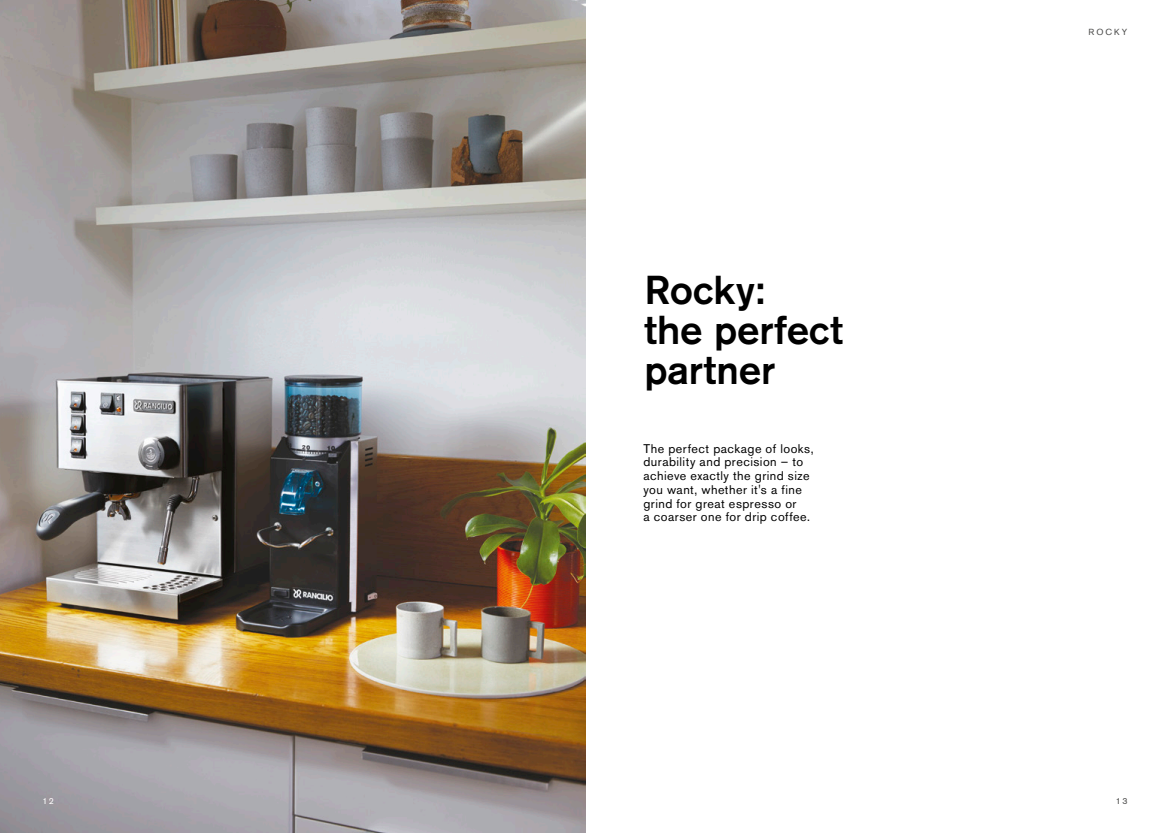
<style>
.page{position:relative;width:1170px;height:833px;background:#fff}
.page>*{position:absolute;margin:0;border:0;box-sizing:border-box;transform-origin:0 0}
.Titles{font:500 40px "Akzidenz Grotesk BQ";letter-spacing:-.005em;color:#000}
.Body_Copy{font:12.5px/13.8px "Akzidenz Grotesk BQ";letter-spacing:.035em;color:#000}
.Details{font:8.75px "Akzidenz Grotesk BQ";letter-spacing:.225em;color:#4a4a49}
.Details-2{font:8.75px "Akzidenz Grotesk BQ";color:#fff}
</style>
<div class="page">
<img style="left:0;top:0;width:585px;height:833px">
<p class="Titles" style="left:644px;top:265px;width:122px">Rocky:</p>
<p class="Titles" style="left:644px;top:305px;width:200px">the perfect</p>
<p class="Titles" style="left:644px;top:345px;width:132px">partner</p>
<p class="Body_Copy" style="left:643px;top:441px;width:171px">The perfect package of looks, durability and precision – to achieve exactly the grind size you want, whether it's a fine grind for great espresso or<br>a coarser one for drip coffee.</p>
<p class="Details" style="left:1088px;top:27px;width:40px">ROCKY</p>
<p class="Details-2" style="left:43px;top:796px;width:13px">12</p>
<p class="Details" style="left:1115px;top:796px;width:13px">13</p>
</div>
